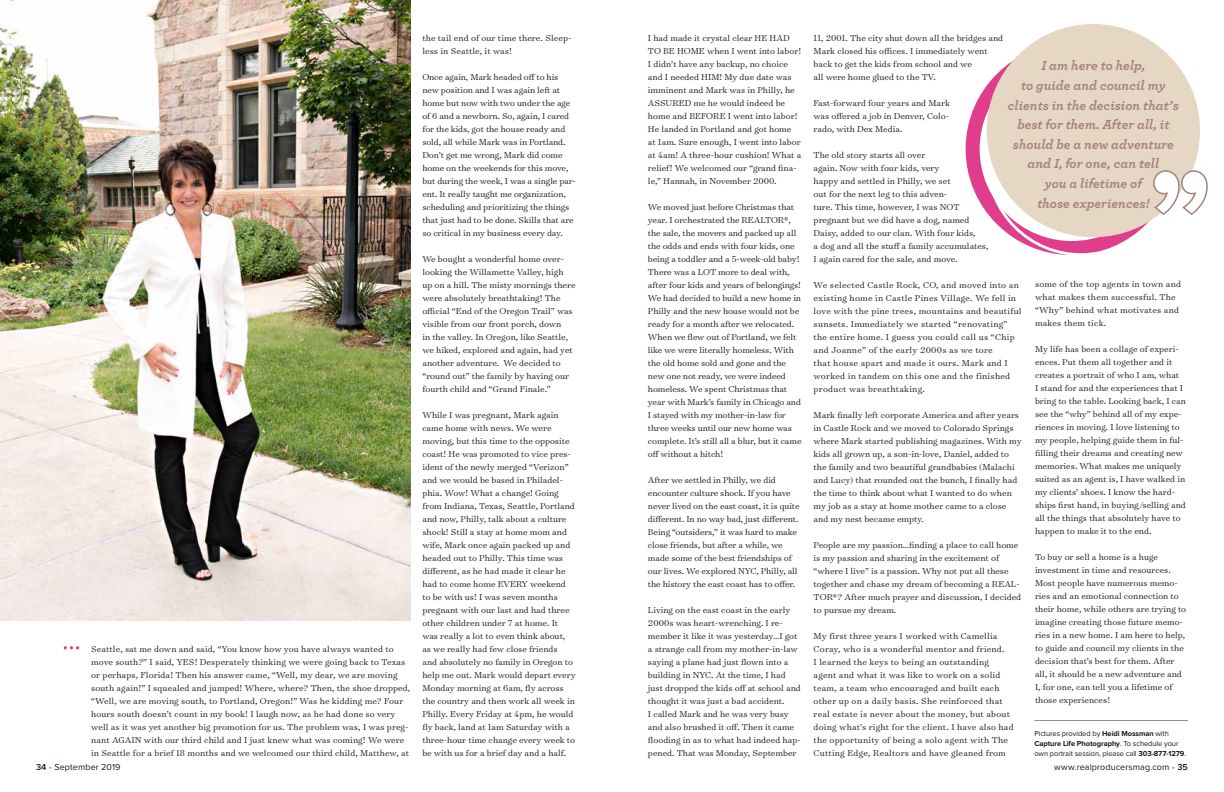
<style>
.page{position:relative;width:1224px;height:792px;background:#fff}
.page>*{position:absolute;margin:0;border:0;box-sizing:border-box;transform-origin:0 0}
.t1{font:italic 700 13.7px/19.6px "Archer Pro";color:#a4837c;text-align:center}
.t2{font:300 9.8px/13px "Surveyor Text";color:#1c1b1a}
.t3{font:300 9.8px/13px "Surveyor Text";letter-spacing:.02em;color:#1c1b1a}
.t4{font:300 9.8px/13px "Surveyor Text";letter-spacing:.025em;color:#1c1b1a}
.t5{font:9px "Proxima Nova";letter-spacing:.01em;color:#1c1b1a}
.t6{font:7.5px/10px "Proxima Nova";letter-spacing:-.01em;color:#1c1b1a}
.s1{font-weight:700}
.s2{font-weight:600}
.s3{color:#2ea5dc}
</style>
<div class="page">
<img style="left:0;top:0;width:410px;height:621px">
<svg style="left:64px;top:646px;width:15px;height:3px"></svg>
<div style="left:966px;top:43px;width:212px;height:212px;border:14px solid #e03d8d;border-radius:50%"></div>
<div style="left:987px;top:24px;width:213px;height:213px;background:#e5d7c4;border-radius:50%"></div>
<svg style="left:1153px;top:170px;width:55px;height:46px"></svg>
<hr style="left:1034px;top:720px;width:154px;height:1px;background:#a4837c">
<p class="t2" style="left:91px;top:642px;width:321px">Seattle, sat me down and said, “You know how you have always wanted to move south?” I said, YES! Desperately thinking we were going back to Texas or perhaps, Florida! Then his answer came, “Well, my dear, we are moving south again!” I squealed and jumped! Where, where? Then, the shoe dropped, “Well, we are moving south, to Portland, Oregon!” Was he kidding me? Four hours south doesn’t count in my book! I laugh now, as he had done so very well as it was yet another big promotion for us. The problem was, I was preg&shy;nant AGAIN with our third child and I just knew what was coming! We were in Seattle for a brief 18 months and we welcomed our third child, Matthew, at</p>
<p class="t2" style="left:422px;top:31px;width:151px">the tail end of our time there. Sleep&shy;less in Seattle, it was!</p>
<p class="t2" style="left:422px;top:70px;width:155px">Once again, Mark headed off to his new position and I was again left at home but now with two under the age of 6 and a newborn. So, again, I cared for the kids, got the house ready and sold, all while Mark was in Portland.<br>Don’t get me wrong, Mark did come home on the weekends for this move, but during the week, I was a single par&shy;ent. It really taught me organization, scheduling and prioritizing the things that just had to be done. Skills that are so critical in my business every day.</p>
<p class="t2" style="left:422px;top:252px;width:155px">We bought a wonderful home over&shy;looking the Willamette Valley, high up on a hill. The misty mornings there were absolutely breathtaking! The official “End of the Oregon Trail” was visible from our front porch, down<br>in the valley. In Oregon, like Seattle, we hiked, explored and again, had yet another adventure. We decided to “round out” the family by having our fourth child and “Grand Finale.”</p>
<p class="t2" style="left:422px;top:408px;width:155px">While I was pregnant, Mark again came home with news. We were moving, but this time to the opposite coast! He was promoted to vice pres&shy;ident of the newly merged “Verizon” and we would be based in Philadel&shy;phia. Wow! What a change! Going from Indiana, Texas, Seattle, Portland and now, Philly, talk about a culture shock! Still a stay at home mom and wife, Mark once again packed up and headed out to Philly. This time was different, as he had made it clear he had to come home EVERY weekend to be with us! I was seven months pregnant with our last and had three other children under 7 at home. It was really a lot to even think about, as we really had few close friends<br>and absolutely no family in Oregon to help me out. Mark would depart every Monday morning at 6am, fly across the country and then work all week in Philly. Every Friday at 4pm, he would fly back, land at 1am Saturday with a three-hour time change every week to be with us for a brief day and a half.</p>
<p class="t2" style="left:648px;top:31px;width:155px">I had made it crystal clear HE HAD TO BE HOME when I went into labor!<br>I didn’t have any backup, no choice and I needed HIM! My due date was imminent and Mark was in Philly, he ASSURED me he would indeed be home and BEFORE I went into labor!<br>He landed in Portland and got home at 1am. Sure enough, I went into labor at 4am! A three-hour cushion! What a relief! We welcomed our “grand fina&shy;le,” Hannah, in November 2000.</p>
<p class="t2" style="left:648px;top:200px;width:155px">We moved just before Christmas that year. I orchestrated the REALTOR®, the sale, the movers and packed up all the odds and ends with four kids, one being a toddler and a 5-week-old baby!<br>There was a LOT more to deal with, after four kids and years of belongings!<br>We had decided to build a new home in Philly and the new house would not be ready for a month after we relocated.<br>When we flew out of Portland, we felt like we were literally homeless. With the old home sold and gone and the new one not ready, we were indeed homeless. We spent Christmas that year with Mark’s family in Chicago and I stayed with my mother-in-law for three weeks until our new home was complete. It’s still all a blur, but it came off without a hitch!</p>
<p class="t2" style="left:648px;top:473px;width:153px">After we settled in Philly, we did encounter culture shock. If you have never lived on the east coast, it is quite different. In no way bad, just different.<br>Being “outsiders,” it was hard to make close friends, but after a while, we made some of the best friendships of our lives. We explored NYC, Philly, all the history the east coast has to offer.</p>
<p class="t2" style="left:648px;top:603px;width:154px">Living on the east coast in the early 2000s was heart-wrenching. I re&shy;member it like it was yesterday…I got a strange call from my mother-in-law saying a plane had just flown into a building in NYC. At the time, I had just dropped the kids off at school and thought it was just a bad accident.<br>I called Mark and he was very busy and also brushed it off. Then it came flooding in as to what had indeed hap&shy;pened. That was Monday, September</p>
<p class="t2" style="left:814px;top:31px;width:191px">11, 2001. The city shut down all the bridges and Mark closed his offices. I immediately went back to get the kids from school and we<br>all were home glued to the TV.</p>
<p class="t2" style="left:814px;top:96px;width:138px;text-align:justify">Fast-forward four years and Mark was offered a job in Denver, Colo&shy;rado, with Dex Media.</p>
<p class="t2" style="left:814px;top:148px;width:176px">The old story starts all over<br>again. Now with four kids, very<br>happy and settled in Philly, we set<br>out for the next leg to this adven-<br>ture. This time, however, I was NOT pregnant but we did have a dog, named Daisy, added to our clan. With four kids,<br>a dog and all the stuff a family accumulates, I again cared for the sale, and move.</p>
<p class="t4" style="left:814px;top:278px;width:210px">We selected Castle Rock, CO, and moved into an existing home in Castle Pines Village. We fell in love with the pine trees, mountains and beautiful sunsets. Immediately we started “renovating” the entire home. I guess you could call us “Chip and Joanne” of the early 2000s as we tore<br>that house apart and made it ours. Mark and I worked in tandem on this one and the finished product was breathtaking.</p>
<p class="t2" style="left:814px;top:408px;width:209px">Mark finally left corporate America and after years in Castle Rock and we moved to Colorado Springs where Mark started publishing magazines. With my kids all grown up, a son-in-love, Daniel, added to the family and two beautiful grandbabies (Malachi and Lucy) that rounded out the bunch, I finally had the time to think about what I wanted to do when my job as a stay at home mother came to a close and my nest became empty.</p>
<p class="t2" style="left:814px;top:538px;width:209px">People are my passion…finding a place to call home is my passion and sharing in the excitement of “where I live” is a passion. Why not put all these together and chase my dream of becoming a REAL-TOR®? After much prayer and discussion, I decided to pursue my dream.</p>
<p class="t3" style="left:814px;top:629px;width:202px">My first three years I worked with Camellia Coray, who is a wonderful mentor and friend.<br>I learned the keys to being an outstanding agent and what it was like to work on a solid team, a team who encouraged and built each other up on a daily basis. She reinforced that real estate is never about the money, but about doing what’s right for the client. I have also had the opportunity of being a solo agent with The Cutting Edge, Realtors and have gleaned from</p>
<h1 class="t1" style="left:1008px;top:55px;width:173px">I am here to help,<br>to guide and council my clients in the decision that’s best for them. After all, it should be a new adventure and I, for one, can tell<br>you a lifetime of<br>those experiences!</h1>
<p class="t3" style="left:1035px;top:277px;width:148px">some of the top agents in town and what makes them successful. The “Why” behind what motivates and makes them tick.</p>
<p class="t2" style="left:1035px;top:342px;width:152px">My life has been a collage of experi&shy;ences. Put them all together and it creates a portrait of who I am, what<br>I stand for and the experiences that I bring to the table. Looking back, I can see the “why” behind all of my expe&shy;riences in moving. I love listening to my people, helping guide them in ful&shy;filling their dreams and creating new memories. What makes me uniquely suited as an agent is, I have walked in my clients’ shoes. I know the hard&shy;ships first hand, in buying/selling and all the things that absolutely have to happen to make it to the end.</p>
<p class="t2" style="left:1035px;top:550px;width:153px">To buy or sell a home is a huge investment in time and resources.<br>Most people have numerous memo&shy;ries and an emotional connection to their home, while others are trying to imagine creating those future memo&shy;ries in a new home. I am here to help, to guide and council my clients in the decision that’s best for them. After all, it should be a new adventure and I, for one, can tell you a lifetime of those experiences!</p>
<p class="t6" style="left:1034px;top:729px;width:153px">Pictures provided by <span class="s1">Heidi Mossman</span> with<br><span class="s1">Capture Life Photography</span>. To schedule your own portrait session, please call <span class="s1">303-877-1279</span>.</p>
<p class="t5" style="left:36px;top:762px;width:86px"><span class="s2">34</span> <span class="s3">•</span> September 2019</p>
<p class="t5" style="left:1054px;top:762px;width:135px">www.realproducersmag.com <span class="s3">•</span> <span class="s2">35</span></p>
</div>
